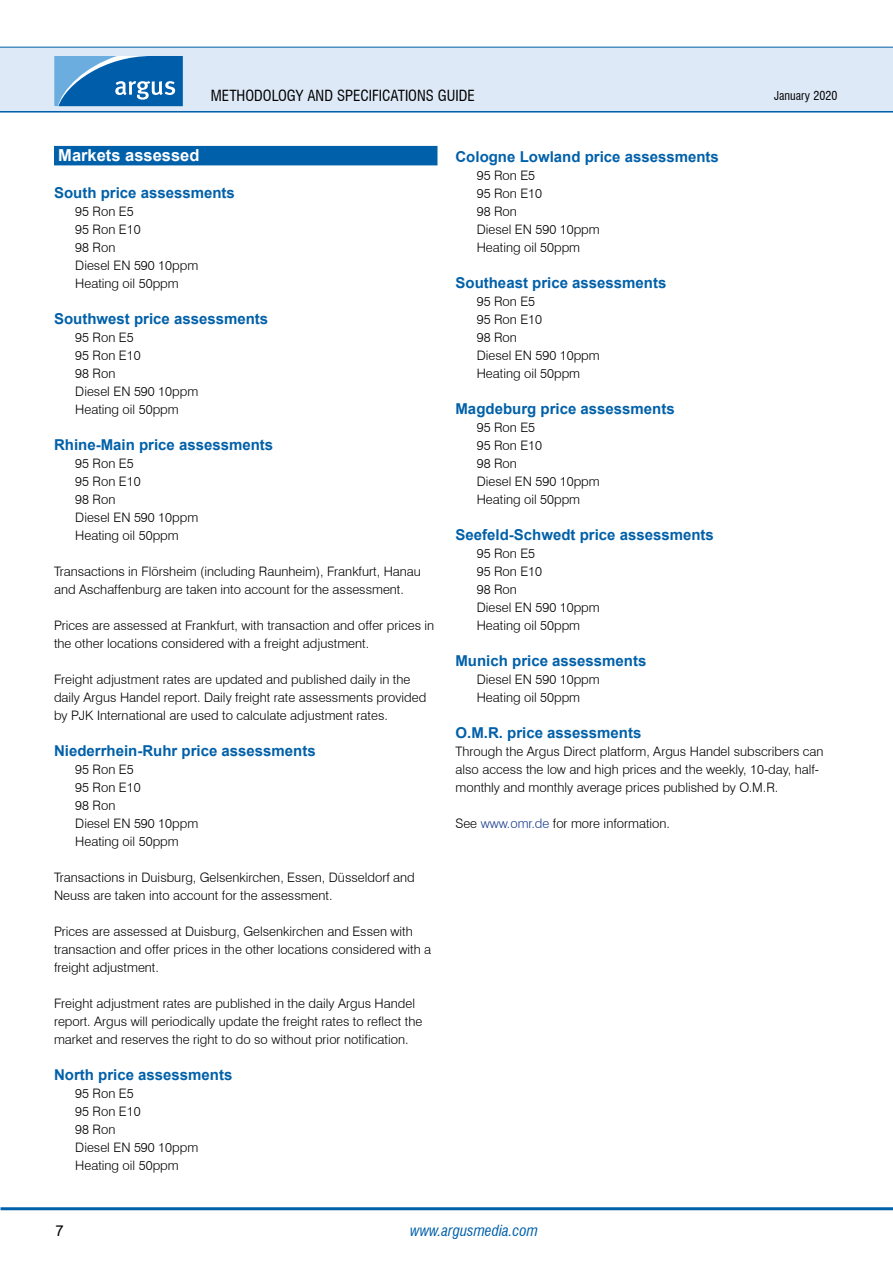
<style>
.page{position:relative;width:893px;height:1263px;background:#fff}
.page>*{position:absolute;margin:0;border:0;box-sizing:border-box;transform-origin:0 0}
.t1{font:700 16.5px "Arial";color:#fff}
.t2{font:700 15px "Arial";color:#0060a9}
.t3{font:condensed 15px "Swiss 721 BT";color:#000}
.t4{font:italic condensed 15px "Swiss 721 BT";color:#0060a9}
.t5{font:15px "Arial";color:#000}
.t6{font:300 13.05px/18px "Swiss 721 BT";color:#000}
.t7{font:condensed 12px "Swiss 721 BT";color:#000}
.s1{color:#183c8d}
</style>
<div class="page">
<hr style="left:0;top:110px;width:893px;height:3px;background:#0060a9">
<div style="left:0;top:47px;width:893px;height:64px;background:#dee9f7"></div>
<hr style="left:0;top:47px;width:893px;height:1px;background:#0060a9">
<svg style="left:54px;top:56px;width:129px;height:50px;background:#307dbd"></svg>
<hr style="left:1px;top:1207px;width:892px;height:3px;background:#0060a9">
<div style="left:54px;top:146px;width:383px;height:19px;background:#0060a9"></div>
<p class="t3" style="left:211px;top:86px;width:265px">METHODOLOGY AND SPECIFICATIONS GUIDE</p>
<p class="t7" style="left:774px;top:88px;width:65px">JANUARY 2020</p>
<p class="t1" style="left:58px;top:144px;width:143px">Markets assessed</p>
<p class="t2" style="left:54px;top:182px;width:182px">South price assessments</p>
<p class="t6" style="left:75px;top:202px;width:124px">95 Ron E5<br>95 Ron E10<br>98 Ron<br>Diesel EN 590 10ppm<br>Heating oil 50ppm</p>
<p class="t2" style="left:54px;top:308px;width:216px">Southwest price assessments</p>
<p class="t6" style="left:75px;top:328px;width:124px">95 Ron E5<br>95 Ron E10<br>98 Ron<br>Diesel EN 590 10ppm<br>Heating oil 50ppm</p>
<p class="t2" style="left:54px;top:434px;width:221px">Rhine-Main price assessments</p>
<p class="t6" style="left:75px;top:454px;width:124px">95 Ron E5<br>95 Ron E10<br>98 Ron<br>Diesel EN 590 10ppm<br>Heating oil 50ppm</p>
<p class="t6" style="left:54px;top:562px;width:368px">Transactions in Flörsheim (including Raunheim), Frankfurt, Hanau and Aschaffenburg are taken into account for the assessment.</p>
<p class="t6" style="left:54px;top:616px;width:382px">Prices are assessed at Frankfurt, with transaction and offer prices in the other locations considered with a freight adjustment.</p>
<p class="t6" style="left:54px;top:670px;width:374px">Freight adjustment rates are updated and published daily in the daily Argus Handel report. Daily freight rate assessments provided by PJK International are used to calculate adjustment rates.</p>
<p class="t2" style="left:54px;top:740px;width:263px">Niederrhein-Ruhr price assessments</p>
<p class="t6" style="left:75px;top:760px;width:124px">95 Ron E5<br>95 Ron E10<br>98 Ron<br>Diesel EN 590 10ppm<br>Heating oil 50ppm</p>
<p class="t6" style="left:54px;top:868px;width:362px">Transactions in Duisburg, Gelsenkirchen, Essen, Düsseldorf and<br>Neuss are taken into account for the assessment.</p>
<p class="t6" style="left:54px;top:922px;width:379px">Prices are assessed at Duisburg, Gelsenkirchen and Essen with transaction and offer prices in the other locations considered with a freight adjustment.</p>
<p class="t6" style="left:54px;top:994px;width:370px">Freight adjustment rates are published in the daily Argus Handel report. Argus will periodically update the freight rates to reflect the market and reserves the right to do so without prior notification.</p>
<p class="t2" style="left:54px;top:1064px;width:180px">North price assessments</p>
<p class="t6" style="left:75px;top:1084px;width:124px">95 Ron E5<br>95 Ron E10<br>98 Ron<br>Diesel EN 590 10ppm<br>Heating oil 50ppm</p>
<p class="t2" style="left:455px;top:146px;width:265px">Cologne Lowland price assessments</p>
<p class="t6" style="left:477px;top:166px;width:124px">95 Ron E5<br>95 Ron E10<br>98 Ron<br>Diesel EN 590 10ppm<br>Heating oil 50ppm</p>
<p class="t2" style="left:455px;top:272px;width:212px">Southeast price assessments</p>
<p class="t6" style="left:477px;top:292px;width:124px">95 Ron E5<br>95 Ron E10<br>98 Ron<br>Diesel EN 590 10ppm<br>Heating oil 50ppm</p>
<p class="t2" style="left:455px;top:398px;width:221px">Magdeburg price assessments</p>
<p class="t6" style="left:477px;top:418px;width:124px">95 Ron E5<br>95 Ron E10<br>98 Ron<br>Diesel EN 590 10ppm<br>Heating oil 50ppm</p>
<p class="t2" style="left:455px;top:524px;width:260px">Seefeld-Schwedt price assessments</p>
<p class="t6" style="left:477px;top:544px;width:124px">95 Ron E5<br>95 Ron E10<br>98 Ron<br>Diesel EN 590 10ppm<br>Heating oil 50ppm</p>
<p class="t2" style="left:455px;top:650px;width:192px">Munich price assessments</p>
<p class="t6" style="left:477px;top:670px;width:124px">Diesel EN 590 10ppm<br>Heating oil 50ppm</p>
<p class="t2" style="left:455px;top:722px;width:187px">O.M.R. price assessments</p>
<p class="t6" style="left:455px;top:742px;width:370px">Through the Argus Direct platform, Argus Handel subscribers can also access the low and high prices and the weekly, 10-day, half&shy;monthly and monthly average prices published by O.M.R.</p>
<p class="t6" style="left:455px;top:814px;width:216px">See <span class="s1">www.omr.de</span> for more information.</p>
<p class="t5" style="left:55px;top:1220px;width:10px">7</p>
<p class="t4" style="left:410px;top:1221px;width:129px">www.argusmedia.com</p>
</div>
